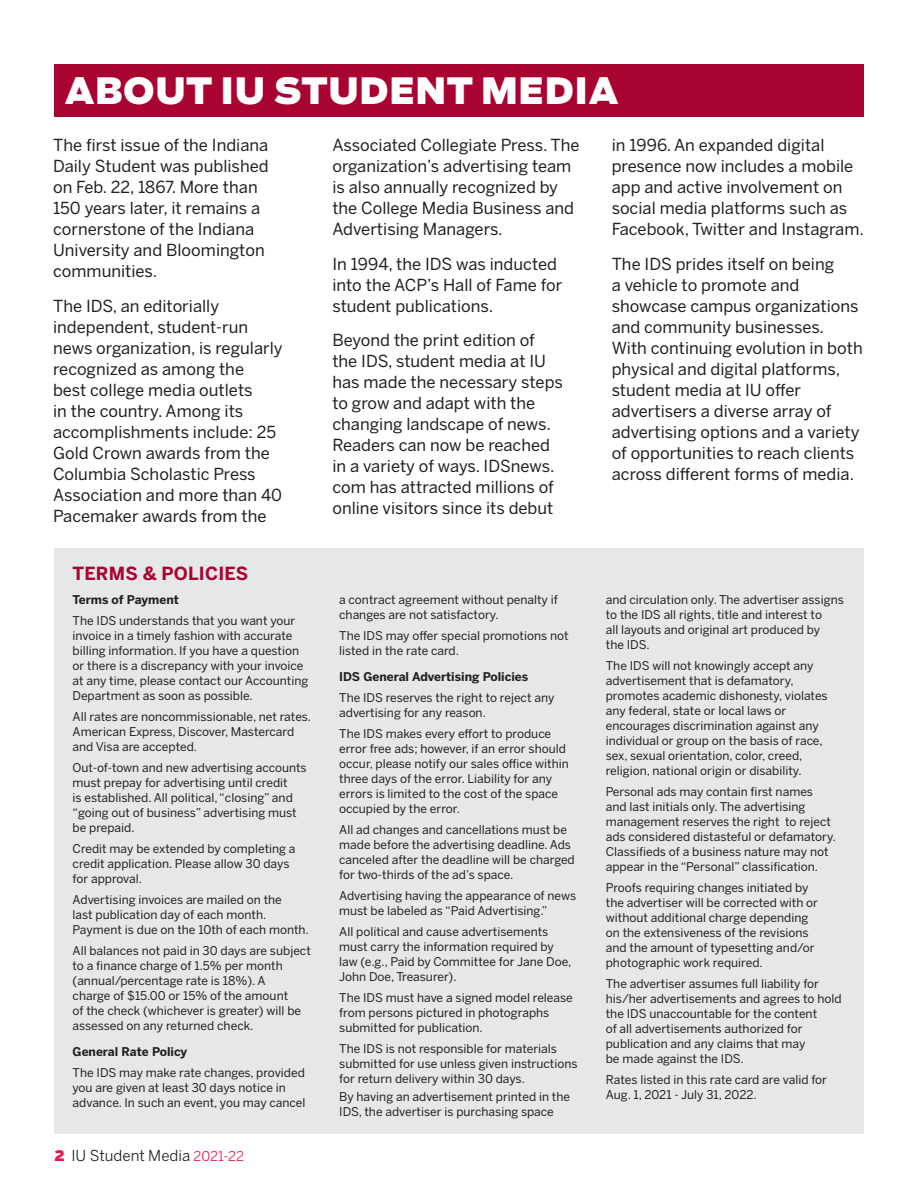
<style>
.page{position:relative;width:918px;height:1188px;background:#fff}
.page>*{position:absolute;margin:0;border:0;box-sizing:border-box;transform-origin:0 0}
.t1{font:900 36px "Boomer";letter-spacing:.025em;color:#fff}
.t2{font:700 18px "Benton Sans";letter-spacing:.01em;color:#a90332}
.t3{font:16.5px/21px "Benton Sans";color:#231f20}
.t4{font:15px "Benton Sans";color:#231f20}
.t5{font:12px/15px "Benton Sans";color:#231f20}
.t6{font:700 12px "Benton Sans";color:#231f20}
.s1{font-family:"Boomer";font-weight:900;color:#ed164b}
.s2{font-size:13.5px;color:#ed164b}
</style>
<div class="page">
<div style="left:54px;top:549px;width:810px;height:585px;background:#e6e7e9"></div>
<div style="left:54px;top:64px;width:810px;height:53px;background:#a90332"></div>
<h1 class="t1" style="left:65px;top:77px;width:556px">ABOUT IU STUDENT MEDIA</h1>
<h3 class="t3" style="left:53px;top:136px;width:217px">The first issue of the Indiana<br>Daily Student was published on Feb. 22, 1867. More than<br>150 years later, it remains a cornerstone of the Indiana<br>University and Bloomington communities.</h3>
<p class="t3" style="left:53px;top:297px;width:231px">The IDS, an editorially independent, student-run news organization, is regularly recognized as among the<br>best college media outlets<br>in the country. Among its accomplishments include: 25<br>Gold Crown awards from the<br>Columbia Scholastic Press<br>Association and more than 40<br>Pacemaker awards from the</p>
<h2 class="t2" style="left:73px;top:567px;width:177px">TERMS &amp; POLICIES</h2>
<p class="t6" style="left:73px;top:595px;width:108px">Terms of Payment</p>
<p class="t5" style="left:73px;top:614px;width:237px">The IDS understands that you want your invoice in a timely fashion with accurate billing information. If you have a question or there is a discrepancy with your invoice at any time, please contact our Accounting Department as soon as possible.</p>
<p class="t5" style="left:73px;top:710px;width:240px">All rates are noncommissionable, net rates.<br>American Express, Discover, Mastercard and Visa are accepted.</p>
<p class="t5" style="left:73px;top:761px;width:236px">Out-of-town and new advertising accounts must prepay for advertising until credit<br>is established. All political, “closing” and “going out of business” advertising must be prepaid.</p>
<p class="t5" style="left:73px;top:842px;width:225px">Credit may be extended by completing a credit application. Please allow 30 days for approval.</p>
<p class="t5" style="left:73px;top:893px;width:238px">Advertising invoices are mailed on the<br>last publication day of each month.<br>Payment is due on the 10th of each month.</p>
<p class="t5" style="left:73px;top:944px;width:240px">All balances not paid in 30 days are subject to a finance charge of 1.5% per month (annual/percentage rate is 18%). A<br>charge of $15.00 or 15% of the amount<br>of the check (whichever is greater) will be assessed on any returned check.</p>
<p class="t6" style="left:73px;top:1047px;width:116px">General Rate Policy</p>
<p class="t5" style="left:73px;top:1066px;width:235px">The IDS may make rate changes, provided you are given at least 30 days notice in advance. In such an event, you may cancel</p>
<p class="t4" style="left:54px;top:1147px;width:191px"><span class="s1">2</span> IU Student Media <span class="s2">2021-22</span></p>
<h3 class="t3" style="left:332px;top:136px;width:249px">Associated Collegiate Press. The organization’s advertising team is also annually recognized by the College Media Business and<br>Advertising Managers.</h3>
<h3 class="t3" style="left:332px;top:255px;width:231px">In 1994, the IDS was inducted into the ACP’s Hall of Fame for student publications.</h3>
<p class="t3" style="left:332px;top:331px;width:232px">Beyond the print edition of the IDS, student media at IU has made the necessary steps to grow and adapt with the changing landscape of news.<br>Readers can now be reached in a variety of ways. IDSnews. com has attracted millions of online visitors since its debut</p>
<p class="t5" style="left:339px;top:593px;width:220px">a contract agreement without penalty if changes are not satisfactory.</p>
<p class="t5" style="left:339px;top:629px;width:231px">The IDS may offer special promotions not listed in the rate card.</p>
<p class="t6" style="left:339px;top:672px;width:190px">IDS General Advertising Policies</p>
<p class="t5" style="left:339px;top:691px;width:217px">The IDS reserves the right to reject any advertising for any reason.</p>
<p class="t5" style="left:339px;top:727px;width:231px">The IDS makes every effort to produce error free ads; however, if an error should occur, please notify our sales office within three days of the error. Liability for any errors is limited to the cost of the space occupied by the error.</p>
<p class="t5" style="left:339px;top:823px;width:237px">All ad changes and cancellations must be made before the advertising deadline. Ads canceled after the deadline will be charged for two-thirds of the ad’s space.</p>
<p class="t5" style="left:339px;top:889px;width:239px">Advertising having the appearance of news must be labeled as “Paid Advertising.”</p>
<p class="t5" style="left:339px;top:925px;width:234px">All political and cause advertisements must carry the information required by law (e.g., Paid by Committee for Jane Doe, John Doe, Treasurer).</p>
<p class="t5" style="left:339px;top:991px;width:235px">The IDS must have a signed model release from persons pictured in photographs submitted for publication.</p>
<p class="t5" style="left:339px;top:1042px;width:240px">The IDS is not responsible for materials submitted for use unless given instructions for return delivery within 30 days.</p>
<p class="t5" style="left:339px;top:1091px;width:232px">By having an advertisement printed in the<br>IDS, the advertiser is purchasing space</p>
<h3 class="t3" style="left:612px;top:136px;width:254px">in 1996. An expanded digital presence now includes a mobile app and active involvement on social media platforms such as<br>Facebook, Twitter and Instagram.</h3>
<p class="t3" style="left:612px;top:255px;width:253px">The IDS prides itself on being<br>a vehicle to promote and showcase campus organizations and community businesses.<br>With continuing evolution in both physical and digital platforms, student media at IU offer advertisers a diverse array of advertising options and a variety of opportunities to reach clients across different forms of media.</p>
<p class="t5" style="left:606px;top:593px;width:240px">and circulation only. The advertiser assigns to the IDS all rights, title and interest to<br>all layouts and original art produced by<br>the IDS.</p>
<p class="t5" style="left:606px;top:659px;width:223px">The IDS will not knowingly accept any advertisement that is defamatory, promotes academic dishonesty, violates any federal, state or local laws or encourages discrimination against any individual or group on the basis of race, sex, sexual orientation, color, creed, religion, national origin or disability.</p>
<p class="t5" style="left:606px;top:785px;width:232px">Personal ads may contain first names and last initials only. The advertising management reserves the right to reject ads considered distasteful or defamatory.<br>Classifieds of a business nature may not appear in the “Personal” classification.</p>
<p class="t5" style="left:606px;top:881px;width:214px">Proofs requiring changes initiated by the advertiser will be corrected with or without additional charge depending on the extensiveness of the revisions and the amount of typesetting and/or photographic work required.</p>
<p class="t5" style="left:606px;top:977px;width:237px">The advertiser assumes full liability for his/her advertisements and agrees to hold the IDS unaccountable for the content<br>of all advertisements authorized for publication and any claims that may<br>be made against the IDS.</p>
<p class="t5" style="left:606px;top:1073px;width:223px">Rates listed in this rate card are valid for<br>Aug. 1, 2021 - July 31, 2022.</p>
</div>
